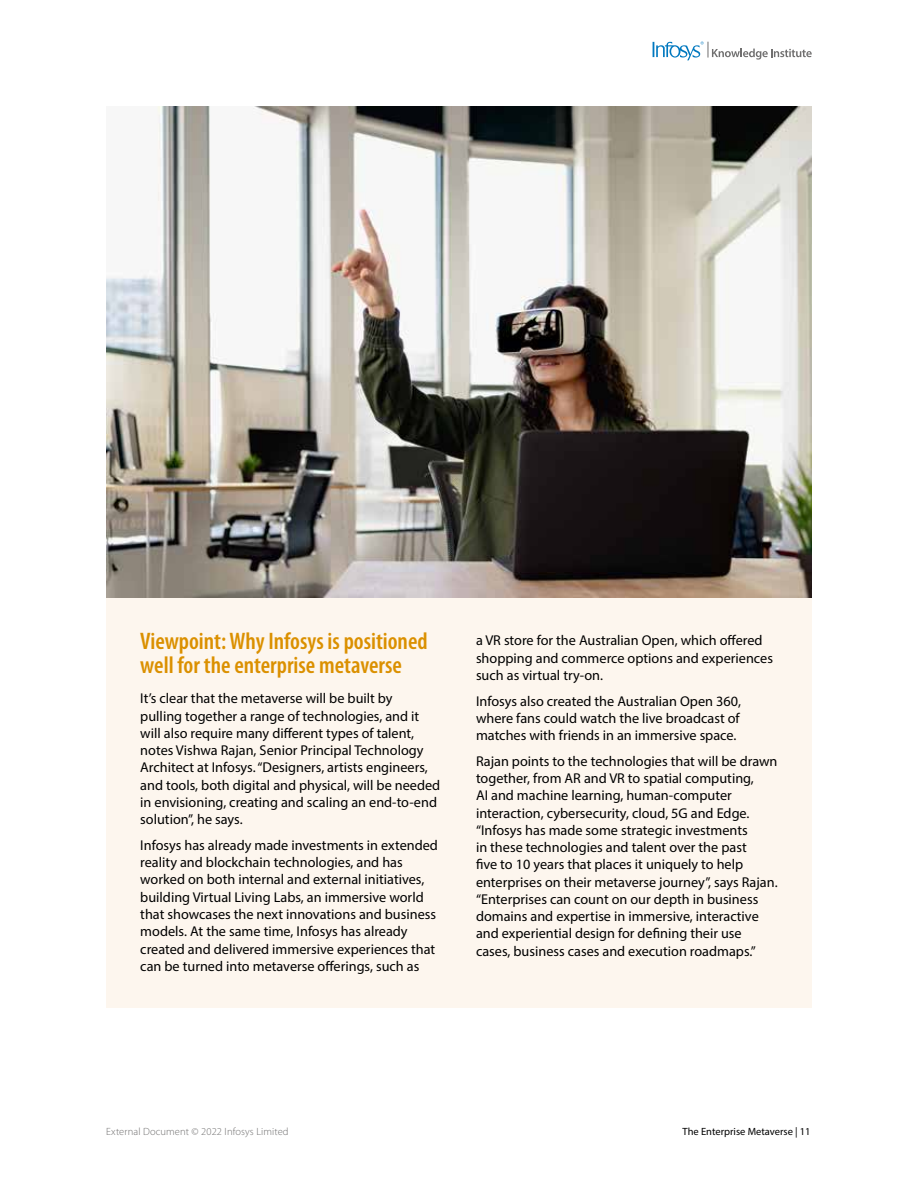
<style>
.page{position:relative;width:918px;height:1188px;background:#fff}
.page>*{position:absolute;margin:0;border:0;box-sizing:border-box;transform-origin:0 0}
.t1{font:600 condensed 24px/24px "Myriad Pro";color:#db9000}
.t2{font:14.25px/17.2px "Myriad Pro";color:#000}
.t3{font:300 10.5px "Myriad Pro";letter-spacing:.01em;color:#706f6f}
.t4{font:10.5px "Myriad Pro";color:#000}
</style>
<div class="page">
<svg style="left:653px;top:41px;width:159px;height:19px"></svg>
<div style="left:106px;top:263px;width:706px;height:745px;background:#fdf6ee"></div>
<img style="left:106px;top:106px;width:706px;height:492px">
<h1 class="t1" style="left:140px;top:630px;width:289px">Viewpoint: Why Infosys is positioned well for the enterprise metaverse</h1>
<p class="t2" style="left:140px;top:690px;width:302px">It’s clear that the metaverse will be built by<br>pulling together a range of technologies, and it will also require many different types of talent, notes Vishwa Rajan, Senior Principal Technology Architect at Infosys. “Designers, artists engineers, and tools, both digital and physical, will be needed in envisioning, creating and scaling an end-to-end solution”, he says.</p>
<p class="t2" style="left:140px;top:836px;width:299px">Infosys has already made investments in extended reality and blockchain technologies, and has worked on both internal and external initiatives, building Virtual Living Labs, an immersive world that showcases the next innovations and business models. At the same time, Infosys has already created and delivered immersive experiences that can be turned into metaverse offerings, such as</p>
<p class="t2" style="left:476px;top:632px;width:298px">a VR store for the Australian Open, which offered shopping and commerce options and experiences such as virtual try-on.</p>
<p class="t2" style="left:476px;top:692px;width:266px;text-align:justify">Infosys also created the Australian Open 360, where fans could watch the live broadcast of matches with friends in an immersive space.</p>
<p class="t2" style="left:476px;top:752px;width:303px">Rajan points to the technologies that will be drawn together, from AR and VR to spatial computing,<br>AI and machine learning, human-computer interaction, cybersecurity, cloud, 5G and Edge. “Infosys has made some strategic investments<br>in these technologies and talent over the past<br>five to 10 years that places it uniquely to help enterprises on their metaverse journey”, says Rajan. “Enterprises can count on our depth in business domains and expertise in immersive, interactive and experiential design for defining their use cases, business cases and execution roadmaps.”</p>
<p class="t3" style="left:106px;top:1126px;width:184px">External Document © 2022 Infosys Limited</p>
<p class="t4" style="left:683px;top:1125px;width:130px">The Enterprise Metaverse | 11</p>
</div>
